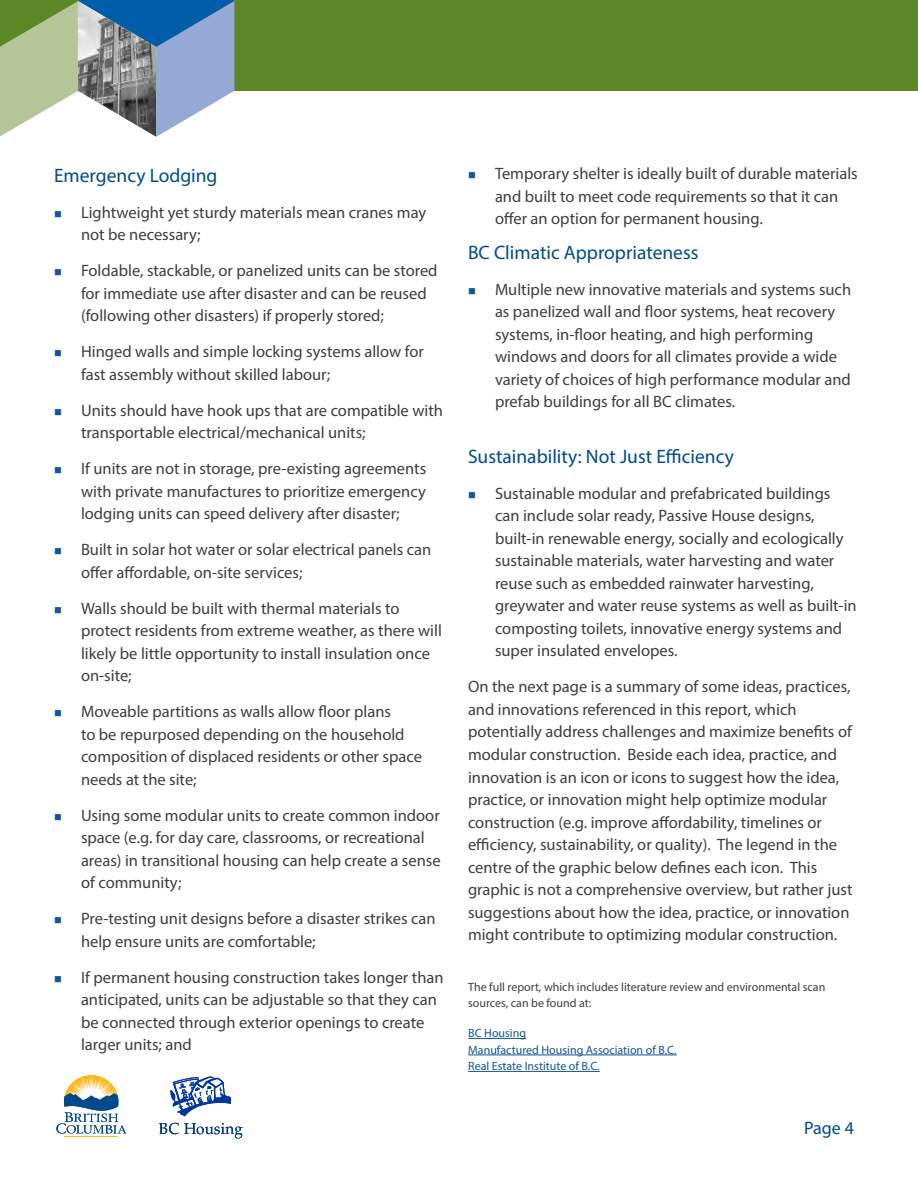
<style>
.page{position:relative;width:918px;height:1188px;background:#fff}
.page>*{position:absolute;margin:0;border:0;box-sizing:border-box;transform-origin:0 0}
.t1{font:19.5px "Myriad Pro";color:#004a8d}
.t2{font:18px "Myriad Pro";color:#004a8d}
.t3{font:16.5px/22.5px "Myriad Pro";color:#3e3e3f}
.t4{font:12px/16.5px "Myriad Pro";color:#3e3e3f}
.t5{font:12px/16.5px "Myriad Pro";color:#155495}
</style>
<div class="page">
<div style="left:0;top:0;width:918px;height:91px;background:#5c8727"></div>
<svg style="left:0;top:0;width:234px;height:137px"></svg>
<img style="left:78px;top:1px;width:78px;height:136px">
<hr style="left:65px;top:1137px;width:53px;height:1px;background:#fcb814">
<svg style="left:56px;top:1075px;width:70px;height:59px"></svg>
<svg style="left:170px;top:1076px;width:61px;height:40px"></svg>
<svg style="left:159px;top:1123px;width:84px;height:16px"></svg>
<hr style="left:468px;top:1038px;width:58px;height:1px;background:#155495">
<hr style="left:468px;top:1055px;width:209px;height:1px;background:#155495">
<hr style="left:468px;top:1071px;width:132px;height:1px;background:#155495">
<p class="t1" style="left:54px;top:163px;width:165px">Emergency Lodging</p>
<p class="t3" style="left:81px;top:201px;width:347px">Lightweight yet sturdy materials mean cranes may not be necessary;</p>
<p class="t3" style="left:81px;top:259px;width:358px">Foldable, stackable, or panelized units can be stored for immediate use after disaster and can be reused (following other disasters) if properly stored;</p>
<p class="t3" style="left:81px;top:340px;width:344px">Hinged walls and simple locking systems allow for fast assembly without skilled labour;</p>
<p class="t3" style="left:81px;top:399px;width:364px">Units should have hook ups that are compatible with transportable electrical/mechanical units;</p>
<p class="t3" style="left:81px;top:457px;width:347px;text-align:justify">If units are not in storage, pre-existing agreements with private manufactures to prioritize emergency lodging units can speed delivery after disaster;</p>
<p class="t3" style="left:81px;top:538px;width:352px">Built in solar hot water or solar electrical panels can offer affordable, on-site services;</p>
<p class="t3" style="left:81px;top:597px;width:362px">Walls should be built with thermal materials to protect residents from extreme weather, as there will likely be little opportunity to install insulation once on-site;</p>
<p class="t3" style="left:81px;top:700px;width:342px">Moveable partitions as walls allow floor plans<br>to be repurposed depending on the household composition of displaced residents or other space needs at the site;</p>
<p class="t3" style="left:81px;top:804px;width:361px">Using some modular units to create common indoor space (e.g. for day care, classrooms, or recreational areas) in transitional housing can help create a sense of community;</p>
<p class="t3" style="left:81px;top:907px;width:356px">Pre-testing unit designs before a disaster strikes can help ensure units are comfortable;</p>
<p class="t3" style="left:81px;top:966px;width:364px">If permanent housing construction takes longer than anticipated, units can be adjustable so that they can be connected through exterior openings to create larger units; and</p>
<p class="t3" style="left:495px;top:162px;width:364px">Temporary shelter is ideally built of durable materials and built to meet code requirements so that it can offer an option for permanent housing.</p>
<p class="t1" style="left:468px;top:240px;width:232px">BC Climatic Appropriateness</p>
<p class="t3" style="left:495px;top:278px;width:358px">Multiple new innovative materials and systems such as panelized wall and floor systems, heat recovery systems, in-floor heating, and high performing windows and doors for all climates provide a wide variety of choices of high performance modular and prefab buildings for all BC climates.</p>
<p class="t1" style="left:468px;top:444px;width:268px">Sustainability: Not Just Efficiency</p>
<p class="t3" style="left:495px;top:482px;width:363px">Sustainable modular and prefabricated buildings can include solar ready, Passive House designs, built-in renewable energy, socially and ecologically sustainable materials, water harvesting and water reuse such as embedded rainwater harvesting, greywater and water reuse systems as well as built-in composting toilets, innovative energy systems and super insulated envelopes.</p>
<p class="t3" style="left:468px;top:675px;width:386px">On the next page is a summary of some ideas, practices, and innovations referenced in this report, which potentially address challenges and maximize benefits of modular construction. Beside each idea, practice, and innovation is an icon or icons to suggest how the idea, practice, or innovation might help optimize modular construction (e.g. improve affordability, timelines or efficiency, sustainability, or quality). The legend in the centre of the graphic below defines each icon. This graphic is not a comprehensive overview, but rather just suggestions about how the idea, practice, or innovation might contribute to optimizing modular construction.</p>
<p class="t4" style="left:468px;top:978px;width:359px">The full report, which includes literature review and environmental scan sources, can be found at:</p>
<p class="t5" style="left:468px;top:1025px;width:210px">BC Housing<br>Manufactured Housing Association of B.C.<br>Real Estate Institute of B.C.</p>
<p class="t2" style="left:804px;top:1117px;width:51px">Page 4</p>
</div>
